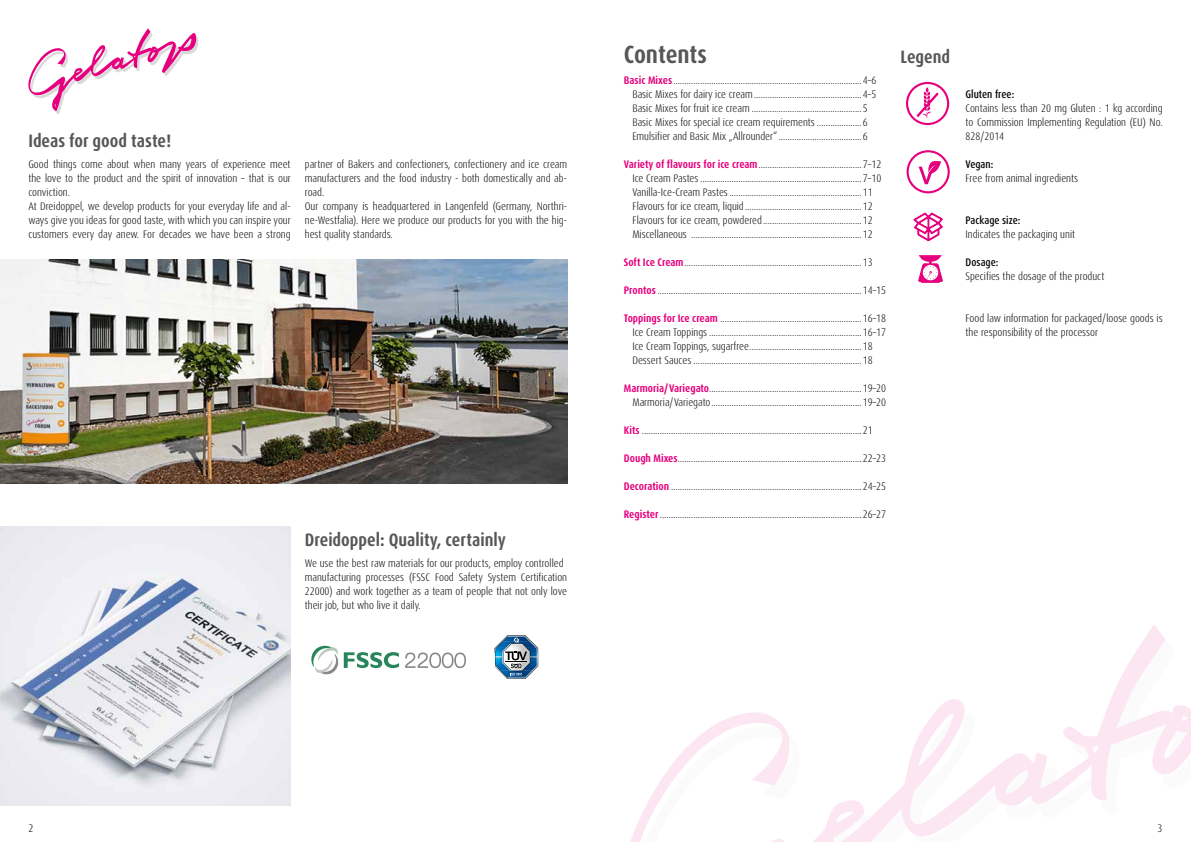
<style>
.page{position:relative;width:1191px;height:842px;background:#fff}
.page>*{position:absolute;margin:0;border:0;box-sizing:border-box;transform-origin:0 0}
.t1{font:700 condensed 25px "Dax Pro";letter-spacing:-.005em;color:#575756}
.t2{font:700 condensed 18px "Dax Pro";color:#575756}
.t3{font:300 condensed 11px/14px "Dax Pro";color:#000}
.t4{font:500 condensed 11px "Dax Pro";color:#000}
.s1{font-weight:700;color:#e6007d}
</style>
<div class="page">
<img style="left:0;top:527px;width:291px;height:278px">
<img style="left:0;top:259px;width:567px;height:224px">
<svg style="left:405px;top:652px;width:61px;height:16px"></svg>
<svg style="left:311px;top:646px;width:88px;height:28px"></svg>
<svg style="left:494px;top:635px;width:44px;height:44px"></svg>
<svg style="left:28px;top:28px;width:171px;height:86px"></svg>
<svg style="left:630px;top:625px;width:561px;height:217px"></svg>
<svg style="left:919px;top:161px;width:22px;height:23px"></svg>
<div style="left:906px;top:150px;width:43px;height:43px;border:2px solid #e6007d;border-radius:50%"></div>
<svg style="left:913px;top:212px;width:30px;height:30px"></svg>
<svg style="left:918px;top:255px;width:25px;height:28px"></svg>
<div style="left:906px;top:82px;width:43px;height:43px;border:2px solid #e6007d;border-radius:50%"></div>
<svg style="left:914px;top:87px;width:26px;height:32px"></svg>
<h2 class="t2" style="left:28px;top:130px;width:144px">Ideas for good taste!</h2>
<p class="t3" style="left:28px;top:158px;width:264px">Good things come about when many years of experience meet the love to the product and the spirit of innovation – that is our conviction.<br>At Dreidoppel, we develop products for your everyday life and al&shy;ways give you ideas for good taste, with which you can inspire your customers every day anew. For decades we have been a strong</p>
<p class="t3" style="left:305px;top:158px;width:264px">partner of Bakers and confectioners, confectionery and ice cream manufacturers and the food industry - both domestically and ab&shy;road.<br>Our company is headquartered in Langenfeld (Germany, Northri&shy;ne-Westfalia). Here we produce our products for you with the hig&shy;hest quality standards.</p>
<h2 class="t2" style="left:305px;top:529px;width:203px">Dreidoppel: Quality, certainly</h2>
<p class="t3" style="left:305px;top:557px;width:264px">We use the best raw materials for our products, employ controlled manufacturing processes (FSSC Food Safety System Certification 22000) and work together as a team of people that not only love their job, but who live it daily.</p>
<h1 class="t1" style="left:624px;top:39px;width:85px">Contents</h1>
<p class="t3" style="left:632px;top:74px;width:245px;text-indent:-9px"><span class="s1">Basic Mixes</span>....................................................................................4–6<br>Basic Mixes for dairy ice cream................................................4–5<br>Basic Mixes for fruit ice cream .................................................5<br>Basic Mixes for special ice cream requirements ....................6<br>Emulsifier and Basic Mix „Allrounder“.....................................6</p>
<p class="t3" style="left:632px;top:158px;width:250px;text-indent:-9px"><span class="s1">Variety of flavours for ice cream</span>..............................................7–12<br>Ice Cream Pastes ........................................................................7–10<br>Vanilla-Ice-Cream Pastes...........................................................11<br>Flavours for ice cream, liquid ....................................................12<br>Flavours for ice cream, powdered............................................12<br>Miscellaneous ............................................................................12</p>
<p class="t3" style="left:624px;top:256px;width:250px"><span class="s1">Soft Ice Cream</span>...............................................................................13</p>
<p class="t3" style="left:624px;top:284px;width:264px"><span class="s1">Prontos</span>...........................................................................................14–15</p>
<p class="t3" style="left:632px;top:312px;width:255px;text-indent:-9px"><span class="s1">Toppings for Ice cream</span> ...............................................................16–18<br>Ice Cream Toppings ....................................................................16–17<br>Ice Cream Toppings, sugarfree..................................................18<br>Dessert Sauces ...........................................................................18</p>
<p class="t3" style="left:624px;top:382px;width:264px;text-align:right"><span class="s1">Marmoria/Variegato</span>....................................................................19–20<br>Marmoria/Variegato...................................................................19–20</p>
<p class="t3" style="left:624px;top:424px;width:250px"><span class="s1">Kits</span> ..................................................................................................21</p>
<p class="t3" style="left:624px;top:452px;width:264px"><span class="s1">Dough Mixes</span>..................................................................................22–23</p>
<p class="t3" style="left:624px;top:480px;width:264px"><span class="s1">Decoration</span> .....................................................................................24–25</p>
<p class="t3" style="left:624px;top:508px;width:264px"><span class="s1">Register</span>..........................................................................................26–27</p>
<h2 class="t2" style="left:900px;top:46px;width:51px">Legend</h2>
<p class="t4" style="left:965px;top:87px;width:50px">Gluten free:</p>
<p class="t3" style="left:965px;top:102px;width:198px;text-align:justify">Contains less than 20 mg Gluten : 1 kg according to Commission Implementing Regulation (EU) No.<br>828/2014</p>
<p class="t4" style="left:965px;top:157px;width:29px">Vegan:</p>
<p class="t3" style="left:965px;top:172px;width:114px">Free from animal ingredients</p>
<p class="t4" style="left:965px;top:213px;width:56px">Package size:</p>
<p class="t3" style="left:965px;top:228px;width:111px">Indicates the packaging unit</p>
<p class="t4" style="left:965px;top:255px;width:34px">Dosage:</p>
<p class="t3" style="left:965px;top:270px;width:140px">Specifies the dosage of the product</p>
<p class="t3" style="left:965px;top:312px;width:198px">Food law information for packaged/loose goods is the responsibility of the processor</p>
<p class="t3" style="left:28px;top:821px;width:6px">2</p>
<p class="t3" style="left:1157px;top:821px;width:6px">3</p>
</div>
